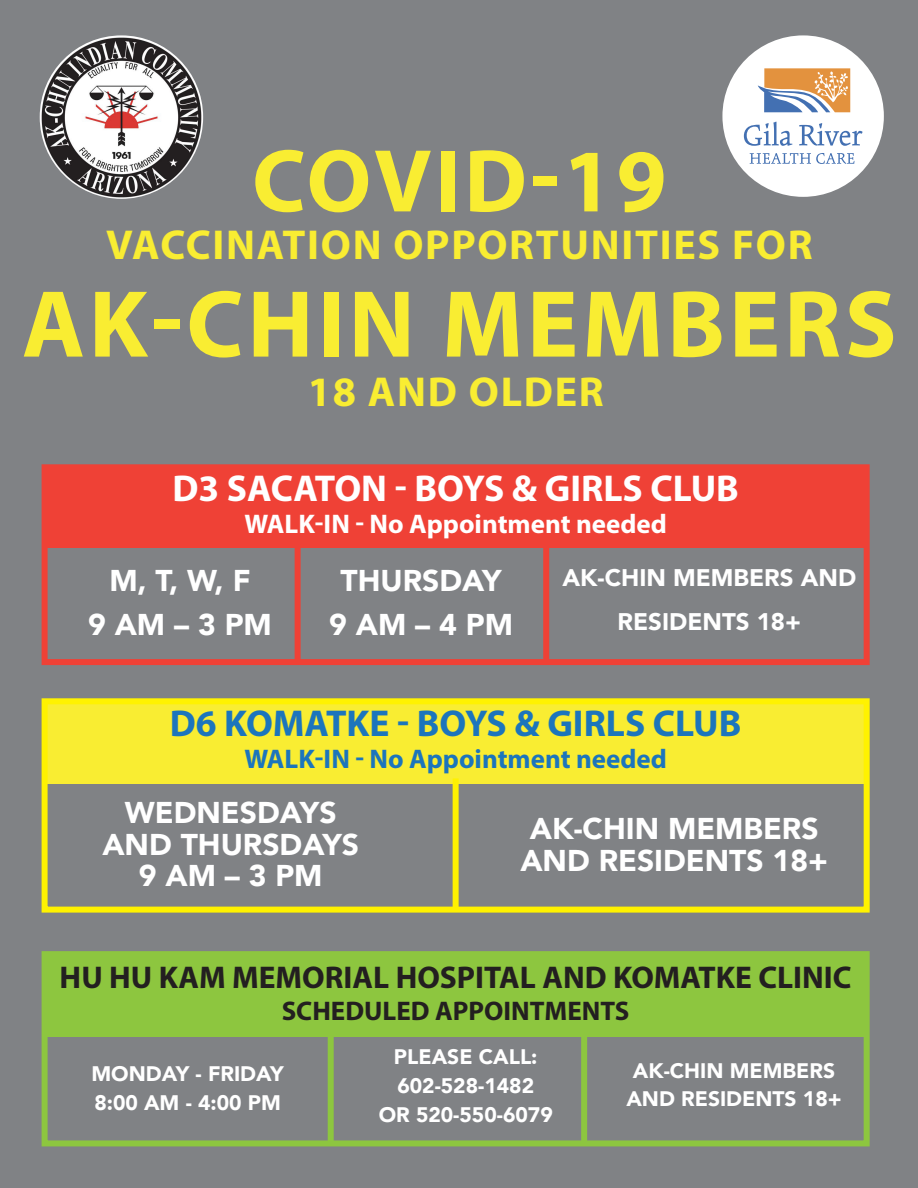
<style>
.page{position:relative;width:918px;height:1188px;background:#808285}
.page>*{position:absolute;margin:0;border:0;box-sizing:border-box;transform-origin:0 0}
.t1{font:700 96px "Myriad Pro";letter-spacing:.04em;color:#f9ed32}
.t2{font:700 90px "Myriad Pro";letter-spacing:.04em;color:#f9ed32}
.t3{font:700 42px "Myriad Pro";letter-spacing:.04em;color:#f9ed32}
.t4{font:700 37.5px "Myriad Pro";color:#fff}
.t5{font:700 37.5px "Myriad Pro";color:#1c75bc}
.t6{font:700 31.5px "Myriad Pro";color:#231f20}
.t7{font:900 30px/31.8px "Avenir";color:#fff;text-align:center}
.t8{font:700 27px "Myriad Pro";color:#fff}
.t9{font:700 27px "Myriad Pro";color:#1c75bc}
.t10{font:700 27px "Myriad Pro";color:#231f20}
.t11{font:900 24px/43.8px "Avenir";color:#fff;text-align:center}
.t12{font:900 21px/28.8px "Avenir";color:#fff;text-align:center}
</style>
<div class="page">
<div style="left:45px;top:469px;width:822px;height:79px;background:#ef4136"></div>
<div style="left:295px;top:541px;width:6px;height:121px;background:#ef4136"></div>
<div style="left:543px;top:541px;width:6px;height:118px;background:#ef4136"></div>
<div style="left:45px;top:701px;width:822px;height:83px;background:#f9ed32"></div>
<div style="left:42px;top:698px;width:828px;height:215px;border:6px solid #fff200"></div>
<div style="left:42px;top:464px;width:828px;height:201px;border:6px solid #ef4136"></div>
<div style="left:45px;top:954px;width:822px;height:82px;background:#8dc63f"></div>
<div style="left:42px;top:951px;width:828px;height:195px;border:6px solid #8dc63f"></div>
<div style="left:453px;top:778px;width:6px;height:132px;background:#fff200"></div>
<div style="left:328px;top:1026px;width:6px;height:117px;background:#8dc63f"></div>
<div style="left:581px;top:1026px;width:6px;height:117px;background:#8dc63f"></div>
<div style="left:722px;top:35px;width:162px;height:162px;background:#fff;border-radius:50%"></div>
<svg style="left:744px;top:122px;width:48px;height:24px"></svg>
<svg style="left:799px;top:123px;width:63px;height:23px"></svg>
<svg style="left:750px;top:153px;width:104px;height:11px"></svg>
<svg style="left:758px;top:68px;width:92px;height:44px"></svg>
<img style="left:40px;top:35px;width:163px;height:164px;border-radius:82px">
<h2 class="t2" style="left:252px;top:122px;width:416px">COVID-19</h2>
<h3 class="t3" style="left:106px;top:218px;width:708px">VACCINATION OPPORTUNITIES FOR</h3>
<h1 class="t1" style="left:22px;top:262px;width:876px">AK-CHIN MEMBERS</h1>
<h3 class="t3" style="left:308px;top:364px;width:297px">18 AND OLDER</h3>
<h3 class="t4" style="left:172px;top:464px;width:568px">D3 SACATON - BOYS &amp; GIRLS CLUB</h3>
<p class="t8" style="left:244px;top:506px;width:424px">WALK-IN - No Appointment needed</p>
<h3 class="t7" style="left:88px;top:558px;width:185px;line-height:43.8px">M, T, W, F<br>9 AM – 3 PM</h3>
<h3 class="t7" style="left:329px;top:558px;width:185px;line-height:43.8px">THURSDAY<br>9 AM – 4 PM</h3>
<p class="t11" style="left:563px;top:555px;width:295px">AK-CHIN MEMBERS AND<br>RESIDENTS 18+</p>
<h3 class="t5" style="left:170px;top:699px;width:573px">D6 KOMATKE - BOYS &amp; GIRLS CLUB</h3>
<p class="t9" style="left:244px;top:741px;width:424px">WALK-IN - No Appointment needed</p>
<h3 class="t7" style="left:102px;top:796px;width:258px">WEDNESDAYS<br>AND THURSDAYS<br>9 AM – 3 PM</h3>
<h3 class="t7" style="left:520px;top:812px;width:309px">AK-CHIN MEMBERS<br>AND RESIDENTS 18+</h3>
<h3 class="t6" style="left:60px;top:957px;width:793px">HU HU KAM MEMORIAL HOSPITAL AND KOMATKE CLINIC</h3>
<p class="t10" style="left:282px;top:993px;width:349px">SCHEDULED APPOINTMENTS</p>
<p class="t12" style="left:379px;top:1042px;width:176px">PLEASE CALL:<br>602-528-1482<br>OR 520-550-6079</p>
<p class="t12" style="left:91px;top:1059px;width:194px;text-align:left">MONDAY - FRIDAY<br>8:00 AM - 4:00 PM</p>
<p class="t12" style="left:626px;top:1055px;width:217px">AK-CHIN MEMBERS<br>AND RESIDENTS 18+</p>
</div>
